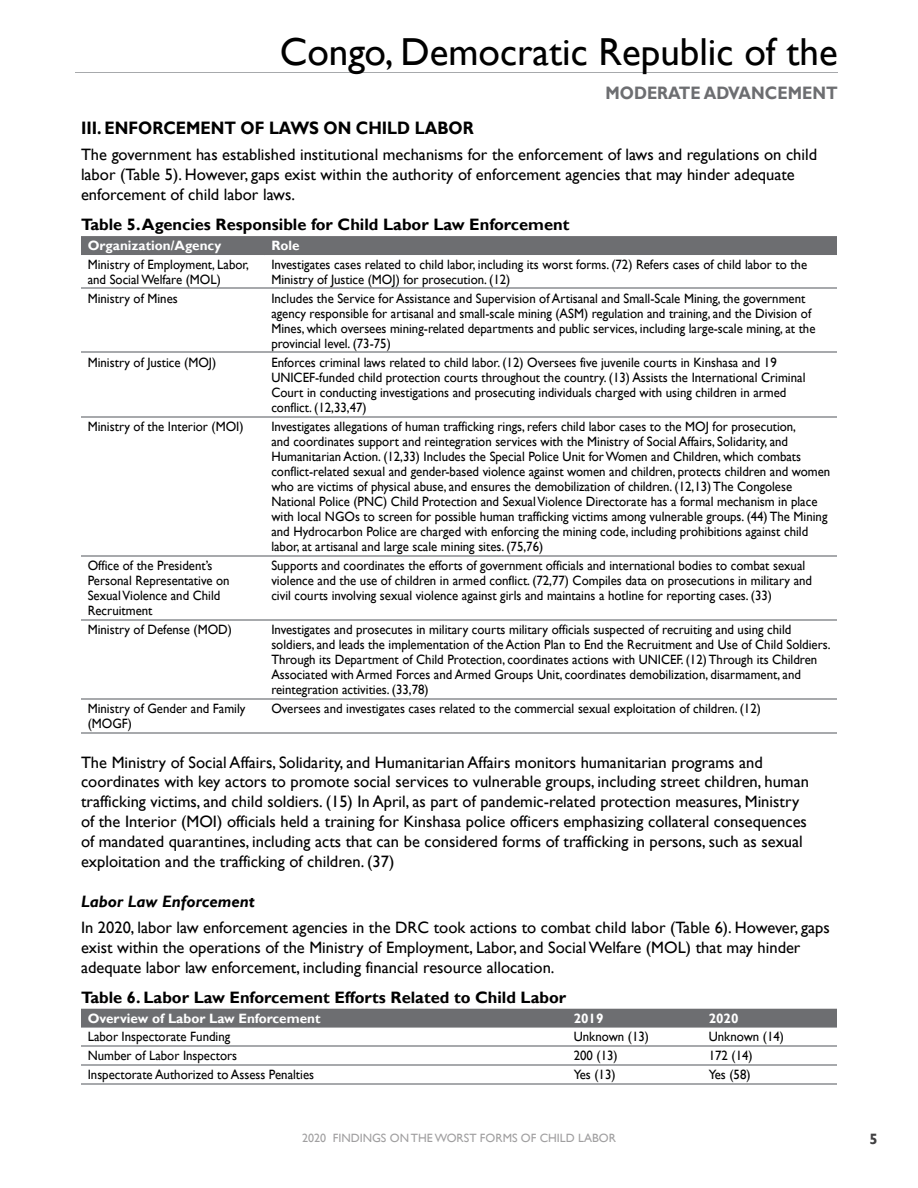
<style>
.page{position:relative;width:918px;height:1188px;background:#fff}
.page>*{position:absolute;margin:0;border:0;box-sizing:border-box;transform-origin:0 0}
.t1{font:39px "Gill Sans";color:#000}
.t2{font:700 18px "Gill Sans";color:#000;scale:.9 1}
.t3{font:700 18px "Gill Sans";color:#6d6e71;scale:.9 1}
.t4{font:16.5px/19.8px "Gill Sans";color:#000}
.t5{font:700 16.5px "Gill Sans";color:#000}
.t6{font:italic 700 16.5px "Gill Sans";color:#000}
.t7{font:700 15px "Gill Sans";color:#414042}
.t8{font:13.5px/15px "Gill Sans";color:#000;scale:.95 1}
.t9{font:700 13.5px "Gill Sans";color:#fff}
.t10{font:12px "Gill Sans";color:#a09fa0}
</style>
<div class="page">
<hr style="left:76px;top:72px;width:762px;height:1px;background:#a7a9ac">
<div style="left:81px;top:236px;width:756px;height:19px;background:#6d6e71"></div>
<svg style="left:81px;top:287px;width:184px;height:413px"></svg>
<svg style="left:265px;top:287px;width:572px;height:413px"></svg>
<hr style="left:81px;top:288px;width:184px;height:1px;background:#a7a9ac">
<hr style="left:265px;top:288px;width:572px;height:1px;background:#a7a9ac">
<hr style="left:81px;top:352px;width:184px;height:1px;background:#a7a9ac">
<hr style="left:265px;top:352px;width:572px;height:1px;background:#a7a9ac">
<hr style="left:81px;top:416px;width:184px;height:1px;background:#a7a9ac">
<hr style="left:265px;top:416px;width:572px;height:1px;background:#a7a9ac">
<hr style="left:81px;top:555px;width:184px;height:1px;background:#a7a9ac">
<hr style="left:265px;top:555px;width:572px;height:1px;background:#a7a9ac">
<hr style="left:81px;top:619px;width:184px;height:1px;background:#a7a9ac">
<hr style="left:265px;top:619px;width:572px;height:1px;background:#a7a9ac">
<hr style="left:81px;top:698px;width:184px;height:1px;background:#a7a9ac">
<hr style="left:265px;top:698px;width:572px;height:1px;background:#a7a9ac">
<hr style="left:81px;top:732px;width:184px;height:1px;background:#a7a9ac">
<hr style="left:265px;top:732px;width:572px;height:1px;background:#a7a9ac">
<div style="left:81px;top:1009px;width:756px;height:19px;background:#6d6e71"></div>
<hr style="left:81px;top:1045px;width:486px;height:2px;background:#a7a9ac">
<hr style="left:567px;top:1045px;width:135px;height:2px;background:#a7a9ac">
<hr style="left:702px;top:1045px;width:135px;height:2px;background:#a7a9ac">
<hr style="left:81px;top:1064px;width:486px;height:2px;background:#a7a9ac">
<hr style="left:567px;top:1064px;width:135px;height:2px;background:#a7a9ac">
<hr style="left:702px;top:1064px;width:135px;height:2px;background:#a7a9ac">
<hr style="left:81px;top:1083px;width:486px;height:2px;background:#a7a9ac">
<hr style="left:567px;top:1083px;width:135px;height:2px;background:#a7a9ac">
<hr style="left:702px;top:1083px;width:135px;height:2px;background:#a7a9ac">
<h1 class="t1" style="left:280px;top:29px;width:559px">Congo, Democratic Republic of the</h1>
<h2 class="t3" style="left:605px;top:82px;width:259px">MODERATE ADVANCEMENT</h2>
<h2 class="t2" style="left:81px;top:117px;width:438px">III. ENFORCEMENT OF LAWS ON CHILD LABOR</h2>
<p class="t4" style="left:81px;top:145px;width:738px">The government has established institutional mechanisms for the enforcement of laws and regulations on child labor (Table 5). However, gaps exist within the authority of enforcement agencies that may hinder adequate enforcement of child labor laws.</p>
<p class="t5" style="left:81px;top:215px;width:490px">Table 5. Agencies Responsible for Child Labor Law Enforcement</p>
<p class="t9" style="left:88px;top:238px;width:135px">Organization/Agency</p>
<p class="t9" style="left:271px;top:238px;width:30px">Role</p>
<p class="t8" style="left:88px;top:257px;width:171px">Ministry of Employment, Labor, and Social Welfare (MOL)</p>
<p class="t8" style="left:271px;top:257px;width:566px">Investigates cases related to child labor, including its worst forms. (72) Refers cases of child labor to the<br>Ministry of Justice (MOJ) for prosecution. (12)</p>
<p class="t8" style="left:88px;top:291px;width:96px">Ministry of Mines</p>
<p class="t8" style="left:271px;top:291px;width:574px">Includes the Service for Assistance and Supervision of Artisanal and Small-Scale Mining, the government agency responsible for artisanal and small-scale mining (ASM) regulation and training, and the Division of Mines, which oversees mining-related departments and public services, including large-scale mining, at the provincial level. (73-75)</p>
<p class="t8" style="left:88px;top:355px;width:137px">Ministry of Justice (MOJ)</p>
<p class="t8" style="left:271px;top:355px;width:564px">Enforces criminal laws related to child labor. (12) Oversees five juvenile courts in Kinshasa and 19<br>UNICEF-funded child protection courts throughout the country. (13) Assists the International Criminal Court in conducting investigations and prosecuting individuals charged with using children in armed conflict. (12,33,47)</p>
<p class="t8" style="left:88px;top:419px;width:166px">Ministry of the Interior (MOI)</p>
<p class="t8" style="left:271px;top:419px;width:590px">Investigates allegations of human trafficking rings, refers child labor cases to the MOJ for prosecution,<br>and coordinates support and reintegration services with the Ministry of Social Affairs, Solidarity, and Humanitarian Action. (12,33) Includes the Special Police Unit for Women and Children, which combats conflict-related sexual and gender-based violence against women and children, protects children and women who are victims of physical abuse, and ensures the demobilization of children. (12,13) The Congolese National Police (PNC) Child Protection and Sexual Violence Directorate has a formal mechanism in place with local NGOs to screen for possible human trafficking victims among vulnerable groups. (44) The Mining and Hydrocarbon Police are charged with enforcing the mining code, including prohibitions against child labor, at artisanal and large scale mining sites. (75,76)</p>
<p class="t8" style="left:88px;top:558px;width:151px">Office of the President’s<br>Personal Representative on<br>Sexual Violence and Child<br>Recruitment</p>
<p class="t8" style="left:271px;top:558px;width:571px">Supports and coordinates the efforts of government officials and international bodies to combat sexual violence and the use of children in armed conflict. (72,77) Compiles data on prosecutions in military and civil courts involving sexual violence against girls and maintains a hotline for reporting cases. (33)</p>
<p class="t8" style="left:88px;top:622px;width:153px">Ministry of Defense (MOD)</p>
<p class="t8" style="left:271px;top:622px;width:590px">Investigates and prosecutes in military courts military officials suspected of recruiting and using child soldiers, and leads the implementation of the Action Plan to End the Recruitment and Use of Child Soldiers.<br>Through its Department of Child Protection, coordinates actions with UNICEF. (12) Through its Children Associated with Armed Forces and Armed Groups Unit, coordinates demobilization, disarmament, and reintegration activities. (33,78)</p>
<p class="t8" style="left:88px;top:701px;width:167px">Ministry of Gender and Family (MOGF)</p>
<p class="t8" style="left:271px;top:701px;width:517px">Oversees and investigates cases related to the commercial sexual exploitation of children. (12)</p>
<p class="t4" style="left:81px;top:752px;width:729px">The Ministry of Social Affairs, Solidarity, and Humanitarian Affairs monitors humanitarian programs and coordinates with key actors to promote social services to vulnerable groups, including street children, human trafficking victims, and child soldiers. (15) In April, as part of pandemic-related protection measures, Ministry of the Interior (MOI) officials held a training for Kinshasa police officers emphasizing collateral consequences of mandated quarantines, including acts that can be considered forms of trafficking in persons, such as sexual exploitation and the trafficking of children. (37)</p>
<p class="t6" style="left:81px;top:891px;width:176px">Labor Law Enforcement</p>
<p class="t4" style="left:81px;top:918px;width:750px">In 2020, labor law enforcement agencies in the DRC took actions to combat child labor (Table 6). However, gaps exist within the operations of the Ministry of Employment, Labor, and Social Welfare (MOL) that may hinder adequate labor law enforcement, including financial resource allocation.</p>
<p class="t5" style="left:81px;top:987px;width:487px">Table 6. Labor Law Enforcement Efforts Related to Child Labor</p>
<p class="t9" style="left:88px;top:1010px;width:234px">Overview of Labor Law Enforcement</p>
<p class="t9" style="left:574px;top:1010px;width:31px">2019</p>
<p class="t9" style="left:709px;top:1010px;width:31px">2020</p>
<p class="t8" style="left:88px;top:1029px;width:152px">Labor Inspectorate Funding</p>
<p class="t8" style="left:574px;top:1029px;width:81px">Unknown (13)</p>
<p class="t8" style="left:709px;top:1029px;width:81px">Unknown (14)</p>
<p class="t8" style="left:88px;top:1048px;width:159px">Number of Labor Inspectors</p>
<p class="t8" style="left:574px;top:1048px;width:48px">200 (13)</p>
<p class="t8" style="left:709px;top:1048px;width:48px">172 (14)</p>
<p class="t8" style="left:88px;top:1068px;width:240px">Inspectorate Authorized to Assess Penalties</p>
<p class="t8" style="left:574px;top:1068px;width:46px">Yes (13)</p>
<p class="t8" style="left:709px;top:1068px;width:46px">Yes (58)</p>
<p class="t10" style="left:302px;top:1131px;width:315px">2020 FINDINGS ON THE WORST FORMS OF CHILD LABOR</p>
<p class="t7" style="left:870px;top:1130px;width:10px">5</p>
</div>
